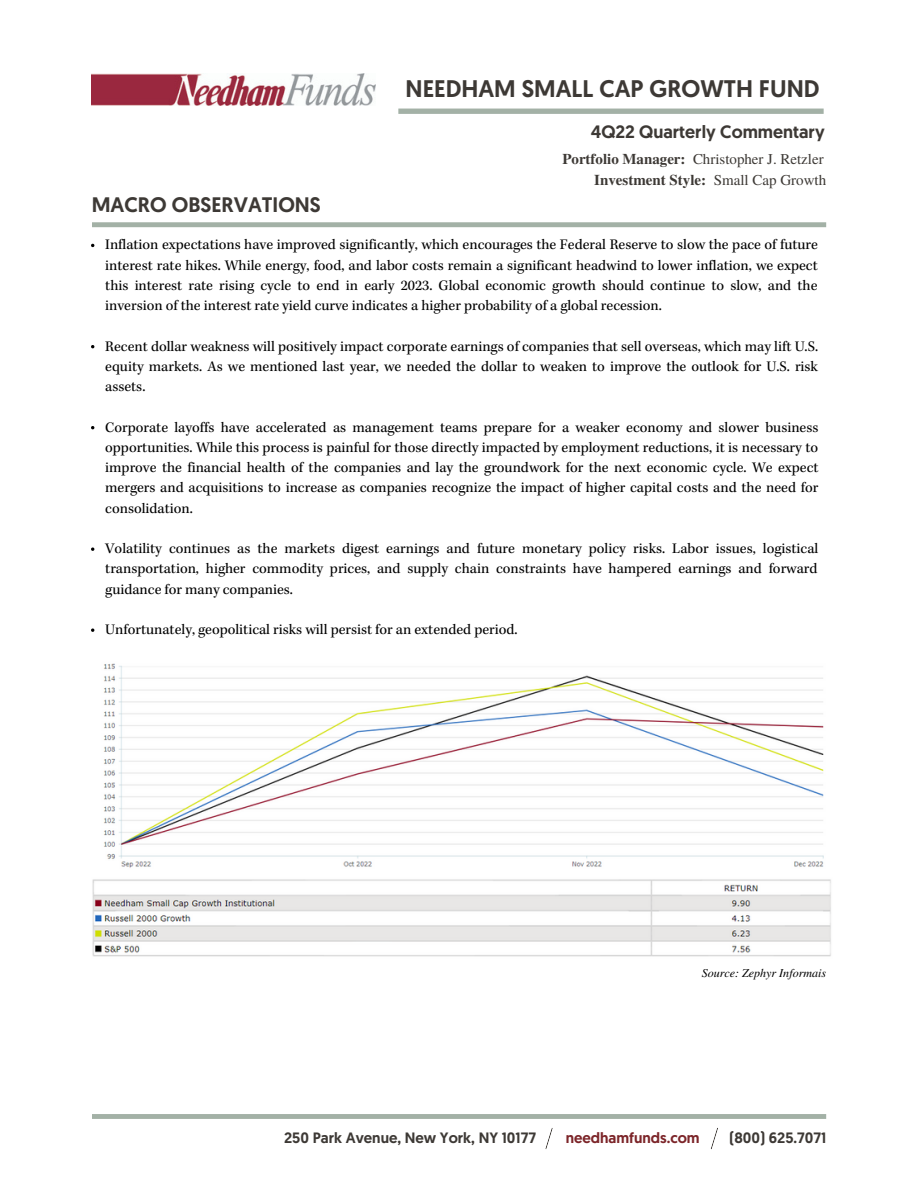
<style>
.page{position:relative;width:918px;height:1188px;background:#fff}
.page>*{position:absolute;margin:0;border:0;box-sizing:border-box;transform-origin:0 0}
.t1{font:500 24px "Geomanist";color:#3d3935}
.t2{font:500 21px "Geomanist";color:#3d3935}
.t3{font:500 17.85px "Geomanist";color:#3d3935}
.t4{font:15px/20.2px "Kepler Std";color:#000;text-align:justify}
.t5{font:500 15px "Geomanist";color:#3d3935}
.t6{font:15px "Te X Gyre Termes";color:#3d3935}
.t7{font:700 15px "Te X Gyre Termes";color:#3d3935}
.t8{font:500 15px "Geomanist";color:#7c2529}
.t9{font:italic 12px "Te X Gyre Termes";color:#000}
.s1{font-weight:700}
.s2{font-weight:400}
</style>
<div class="page">
<div style="left:92px;top:1114px;width:734px;height:5px;background:#a3b1a6"></div>
<svg style="left:545px;top:1128px;width:8px;height:21px"></svg>
<svg style="left:711px;top:1127px;width:7px;height:23px"></svg>
<svg style="left:92px;top:222px;width:734px;height:5px;background:#a8b5aa"></svg>
<img style="left:92px;top:73px;width:283px;height:33px">
<svg style="left:398px;top:109px;width:426px;height:5px;background:#a4b2a7"></svg>
<svg style="left:91px;top:547px;width:3px;height:4px"></svg>
<svg style="left:91px;top:628px;width:3px;height:4px"></svg>
<img style="left:92px;top:663px;width:739px;height:294px">
<h1 class="t1" style="left:406px;top:74px;width:416px">NEEDHAM SMALL CAP GROWTH FUND</h1>
<p class="t3" style="left:591px;top:121px;width:235px">4Q22 Quarterly Commentary</p>
<p class="t6" style="left:562px;top:148px;width:263px"><span class="s1">Portfolio Manager:</span> Christopher J. Retzler</p>
<h2 class="t2" style="left:92px;top:192px;width:231px">MACRO OBSERVATIONS</h2>
<p class="t7" style="left:594px;top:169px;width:233px">Investment Style: <span class="s2">Small Cap Growth</span></p>
<p class="t4" style="left:105px;top:236px;width:714px">Inflation expectations have improved significantly, which encourages the Federal Reserve to slow the pace of future interest rate hikes. While energy, food, and labor costs remain a significant headwind to lower inflation, we expect this interest rate rising cycle to end in early 2023. Global economic growth should continue to slow, and the inversion of the interest rate yield curve indicates a higher probability of a global recession.</p>
<p class="t4" style="left:105px;top:337px;width:714px">Recent dollar weakness will positively impact corporate earnings of companies that sell overseas, which may lift U.S. equity markets. As we mentioned last year, we needed the dollar to weaken to improve the outlook for U.S. risk assets.</p>
<p class="t4" style="left:105px;top:418px;width:715px">Corporate layoffs have accelerated as management teams prepare for a weaker economy and slower business opportunities. While this process is painful for those directly impacted by employment reductions, it is necessary to improve the financial health of the companies and lay the groundwork for the next economic cycle. We expect mergers and acquisitions to increase as companies recognize the impact of higher capital costs and the need for consolidation.</p>
<p class="t4" style="left:105px;top:540px;width:715px">Volatility continues as the markets digest earnings and future monetary policy risks. Labor issues, logistical transportation, higher commodity prices, and supply chain constraints have hampered earnings and forward guidance for many companies.</p>
<p class="t4" style="left:105px;top:621px;width:414px">Unfortunately, geopolitical risks will persist for an extended period.</p>
<p class="t9" style="left:702px;top:964px;width:126px">Source: Zephyr Informais</p>
<p class="t5" style="left:284px;top:1129px;width:253px">250 Park Avenue, New York, NY 10177</p>
<p class="t8" style="left:566px;top:1129px;width:135px">needhamfunds.com</p>
<p class="t5" style="left:729px;top:1129px;width:98px">(800) 625.7071</p>
</div>
